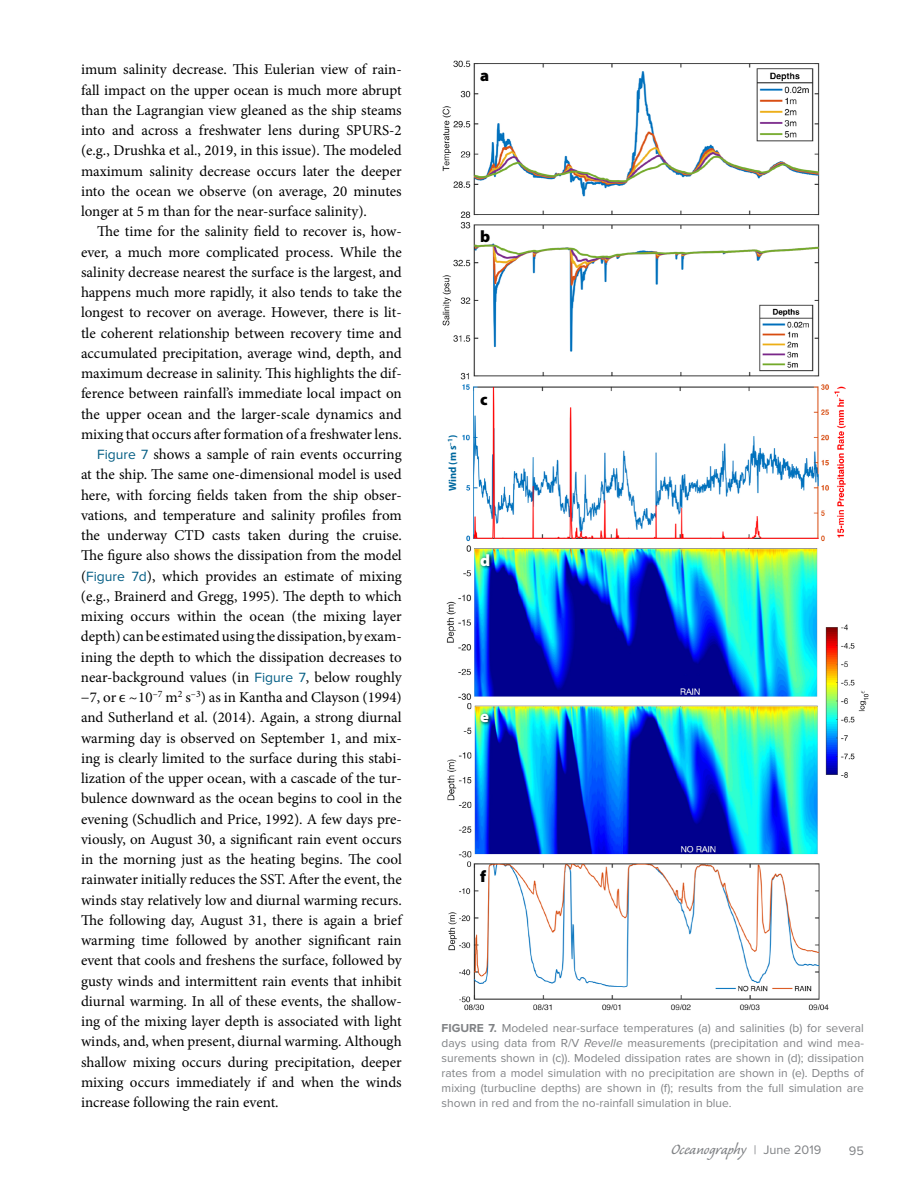
<style>
.page{position:relative;width:918px;height:1188px;background:#fff}
.page>*{position:absolute;margin:0;border:0;box-sizing:border-box;transform-origin:0 0}
.t1{font:18.75px "Caliban Std";color:#808285}
.t2{font:900 16.5px "Myriad Pro";color:#000}
.t3{font:900 16.5px "Myriad Pro";color:#fff}
.t4{font:15px/20.2px "Minion Pro";color:#000;text-align:justify}
.t5{font:12.75px "Proxima Nova";color:#808285}
.t6{font:12px/15px "Proxima Nova";color:#808285;text-align:justify}
.t7{font:700 10.5px "Myriad Pro";color:#00689e}
.s1{font-family:"Proxima Nova";font-size:13.8px;color:#005c83}
.s2{font-family:"Cambria Math";font-size:15.15px}
.s3{font-weight:700}
.s4{font-style:italic}
.s5{font-family:"Proxima Nova";font-size:12.75px}
</style>
<div class="page">
<img style="left:442px;top:60px;width:427px;height:951px">
<svg style="left:479px;top:552px;width:15px;height:18px"></svg>
<svg style="left:479px;top:712px;width:14px;height:15px"></svg>
<div style="left:445px;top:388px;width:15px;height:150px;background:#fff"></div>
<p class="t4" style="left:81px;top:59px;width:322px">imum salinity decrease. This Eulerian view of rain&shy;fall impact on the upper ocean is much more abrupt than the Lagrangian view gleaned as the ship steams into and across a freshwater lens during SPURS-2 (e.g., Drushka et al., 2019, in this issue). The modeled maximum salinity decrease occurs later the deeper into the ocean we observe (on average, 20 minutes longer at 5 m than for the near-surface salinity).</p>
<p class="t4" style="left:97px;top:221px;width:306px">The time for the salinity field to recover is, how-</p>
<p class="t4" style="left:81px;top:242px;width:322px">ever, a much more complicated process. While the</p>
<p class="t4" style="left:81px;top:262px;width:322px">salinity decrease nearest the surface is the largest, and</p>
<p class="t4" style="left:81px;top:282px;width:322px">happens much more rapidly, it also tends to take the</p>
<p class="t4" style="left:81px;top:302px;width:322px">longest to recover on average. However, there is lit-</p>
<p class="t4" style="left:81px;top:323px;width:322px">tle coherent relationship between recovery time and</p>
<p class="t4" style="left:81px;top:343px;width:322px">accumulated precipitation, average wind, depth, and</p>
<p class="t4" style="left:81px;top:363px;width:322px">maximum decrease in salinity. This highlights the dif-</p>
<p class="t4" style="left:81px;top:383px;width:322px">ference between rainfall’s immediate local impact on</p>
<p class="t4" style="left:81px;top:404px;width:322px">the upper ocean and the larger-scale dynamics and</p>
<p class="t4" style="left:81px;top:424px;width:322px">mixing that occurs after formation of a freshwater lens.</p>
<p class="t4" style="left:97px;top:444px;width:306px"><span class="s1">Figure 7</span> shows a sample of rain events occurring</p>
<p class="t4" style="left:81px;top:464px;width:322px">at the ship. The same one-dimensional model is used</p>
<p class="t4" style="left:81px;top:485px;width:322px">here, with forcing fields taken from the ship obser-</p>
<p class="t4" style="left:81px;top:505px;width:322px">vations, and temperature and salinity profiles from</p>
<p class="t4" style="left:81px;top:525px;width:322px">the underway CTD casts taken during the cruise.</p>
<p class="t4" style="left:81px;top:545px;width:322px">The figure also shows the dissipation from the model</p>
<p class="t4" style="left:81px;top:566px;width:322px">(<span class="s1">Figure 7d</span>), which provides an estimate of mixing</p>
<p class="t4" style="left:81px;top:586px;width:322px">(e.g., Brainerd and Gregg, 1995). The depth to which</p>
<p class="t4" style="left:81px;top:606px;width:322px">mixing occurs within the ocean (the mixing layer</p>
<p class="t4" style="left:81px;top:626px;width:322px">depth) can be estimated using the dissipation, by exam-</p>
<p class="t4" style="left:81px;top:647px;width:322px">ining the depth to which the dissipation decreases to</p>
<p class="t4" style="left:81px;top:667px;width:322px">near-background values (in <span class="s1">Figure 7</span>, below roughly</p>
<p class="t4" style="left:81px;top:687px;width:322px">−7, or <span class="s2">ϵ</span> ~10<sup>–7</sup> m<sup>2</sup> s<sup>–3</sup>) as in Kantha and Clayson (1994)</p>
<p class="t4" style="left:81px;top:707px;width:322px">and Sutherland et al. (2014). Again, a strong diurnal</p>
<p class="t4" style="left:81px;top:728px;width:322px">warming day is observed on September 1, and mix-</p>
<p class="t4" style="left:81px;top:748px;width:322px">ing is clearly limited to the surface during this stabi-</p>
<p class="t4" style="left:81px;top:768px;width:322px">lization of the upper ocean, with a cascade of the tur-</p>
<p class="t4" style="left:81px;top:788px;width:322px">bulence downward as the ocean begins to cool in the</p>
<p class="t4" style="left:81px;top:809px;width:322px">evening (Schudlich and Price, 1992). A few days pre-</p>
<p class="t4" style="left:81px;top:829px;width:322px">viously, on August 30, a significant rain event occurs</p>
<p class="t4" style="left:81px;top:849px;width:322px">in the morning just as the heating begins. The cool</p>
<p class="t4" style="left:81px;top:869px;width:322px">rainwater initially reduces the SST. After the event, the</p>
<p class="t4" style="left:81px;top:890px;width:322px">winds stay relatively low and diurnal warming recurs.</p>
<p class="t4" style="left:81px;top:910px;width:322px">The following day, August 31, there is again a brief</p>
<p class="t4" style="left:81px;top:930px;width:322px">warming time followed by another significant rain</p>
<p class="t4" style="left:81px;top:950px;width:322px">event that cools and freshens the surface, followed by</p>
<p class="t4" style="left:81px;top:971px;width:322px">gusty winds and intermittent rain events that inhibit</p>
<p class="t4" style="left:81px;top:991px;width:322px">diurnal warming. In all of these events, the shallow-</p>
<p class="t4" style="left:81px;top:1011px;width:322px">ing of the mixing layer depth is associated with light</p>
<p class="t4" style="left:81px;top:1031px;width:322px">winds, and, when present, diurnal warming. Although</p>
<p class="t4" style="left:81px;top:1052px;width:322px">shallow mixing occurs during precipitation, deeper</p>
<p class="t4" style="left:81px;top:1072px;width:322px">mixing occurs immediately if and when the winds</p>
<p class="t4" style="left:81px;top:1092px;width:199px">increase following the rain event.</p>
<p class="t2" style="left:480px;top:64px;width:11px">a</p>
<p class="t2" style="left:480px;top:225px;width:12px">b</p>
<p class="t7" style="left:446px;top:491px;width:57px;rotate:-90deg">Wind (m s<sup>–1</sup>)</p>
<p class="t2" style="left:480px;top:388px;width:9px">c</p>
<p class="t3" style="left:480px;top:549px;width:12px">d</p>
<p class="t3" style="left:480px;top:706px;width:10px">e</p>
<p class="t2" style="left:480px;top:865px;width:7px">f</p>
<p class="t6" style="left:442px;top:1021px;width:424px"><span class="s3">FIGURE 7.</span> Modeled near-surface temperatures (a) and salinities (b) for several days using data from R/V <span class="s4">Revelle</span> measurements (precipitation and wind mea&shy;surements shown in (c)). Modeled dissipation rates are shown in (d); dissipation rates from a model simulation with no precipitation are shown in (e). Depths of mixing (turbucline depths) are shown in (f); results from the full simulation are shown in red and from the no-rainfall simulation in blue.</p>
<p class="t1" style="left:671px;top:1140px;width:152px">Oceanography <span class="s5">| June 2019</span></p>
<p class="t5" style="left:849px;top:1143px;width:17px">95</p>
</div>
